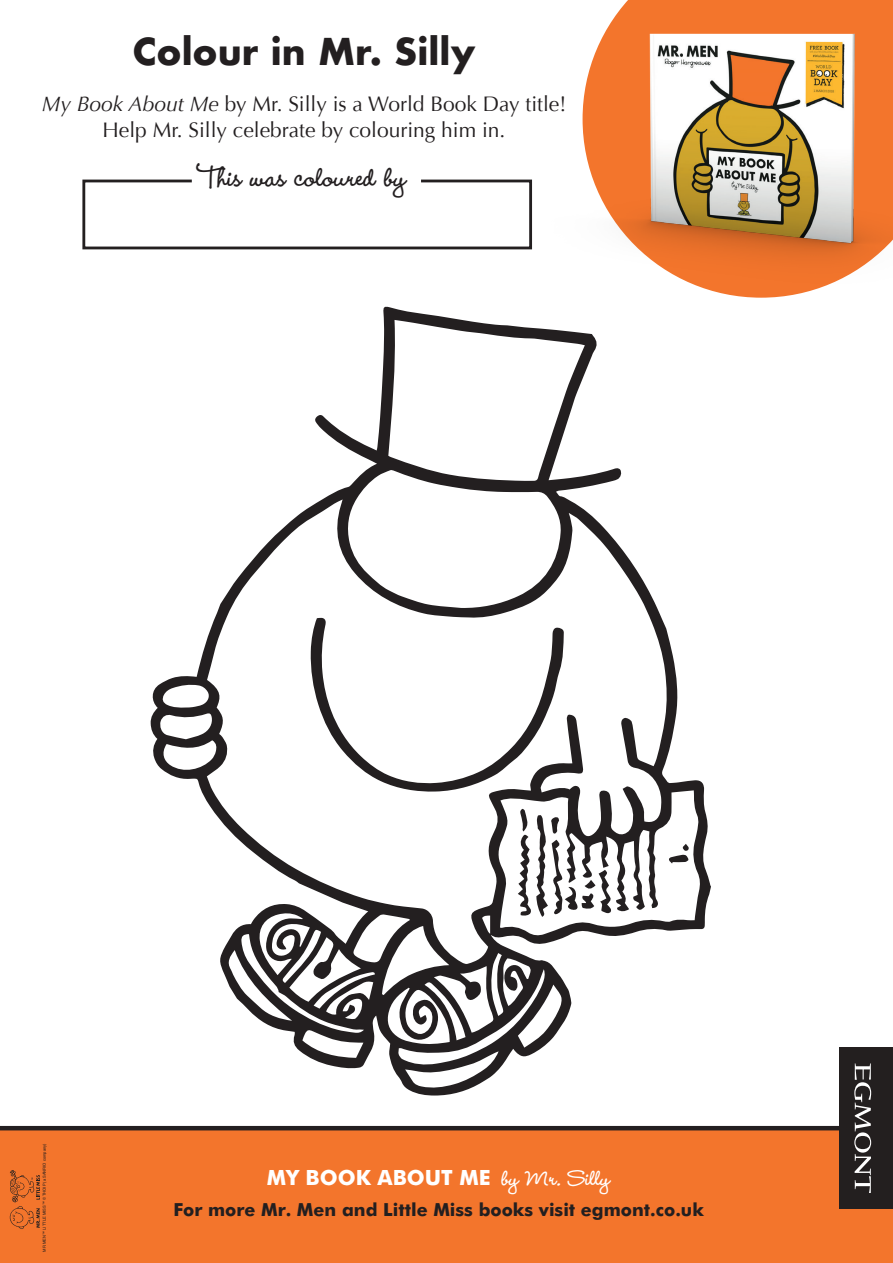
<style>
.page{position:relative;width:893px;height:1263px;background:#fff}
.page>*{position:absolute;margin:0;border:0;box-sizing:border-box;transform-origin:0 0}
.t1{font:700 36px "Futura";color:#231f20}
.t2{font:700 34.05px "Wendy";color:#231f20}
.t3{font:21px/25.2px "Optima";color:#231f20;text-align:center}
.t4{font:700 21px "Futura BT";color:#fff}
.t5{font:700 18px "Futura BT";color:#231f20}
.t6{font:4.05px "Helvetica";color:#231f20}
.s1{font-style:italic}
.s2{font-family:"Wendy";font-size:27px}
</style>
<div class="page">
<div style="left:0;top:1126px;width:893px;height:137px;background:#f3752c"></div>
<div style="left:839px;top:1047px;width:54px;height:162px;background:#231f1f"></div>
<svg style="left:854px;top:1063px;width:17px;height:130px"></svg>
<img style="left:582px;top:0;width:311px;height:298px">
<svg style="left:10px;top:1169px;width:30px;height:60px;background:#d26729"></svg>
<svg style="left:150px;top:306px;width:561px;height:789px"></svg>
<svg style="left:310px;top:618px;width:254px;height:174px"></svg>
<svg style="left:518px;top:809px;width:94px;height:108px"></svg>
<svg style="left:668px;top:844px;width:21px;height:19px"></svg>
<svg style="left:82px;top:179px;width:451px;height:71px"></svg>
<h1 class="t1" style="left:132px;top:25px;width:345px">Colour in Mr. Silly</h1>
<p class="t3" style="left:42px;top:92px;width:526px"><span class="s1">My Book About Me</span> by Mr. Silly is a World Book Day title!<br>Help Mr. Silly celebrate by colouring him in.</p>
<h2 class="t2" style="left:200px;top:158px;width:208px">This was coloured by</h2>
<p class="t6" style="left:41px;top:1252px;width:110px;rotate:-90deg">MR.MEN™ LITTLE MISS™ © THOIP (a SANRIO company)</p>
<p class="t4" style="left:267px;top:1164px;width:345px">MY BOOK ABOUT ME <span class="s2">by Mr. Silly</span></p>
<p class="t5" style="left:173px;top:1199px;width:532px">For more Mr. Men and Little Miss books visit egmont.co.uk</p>
</div>
